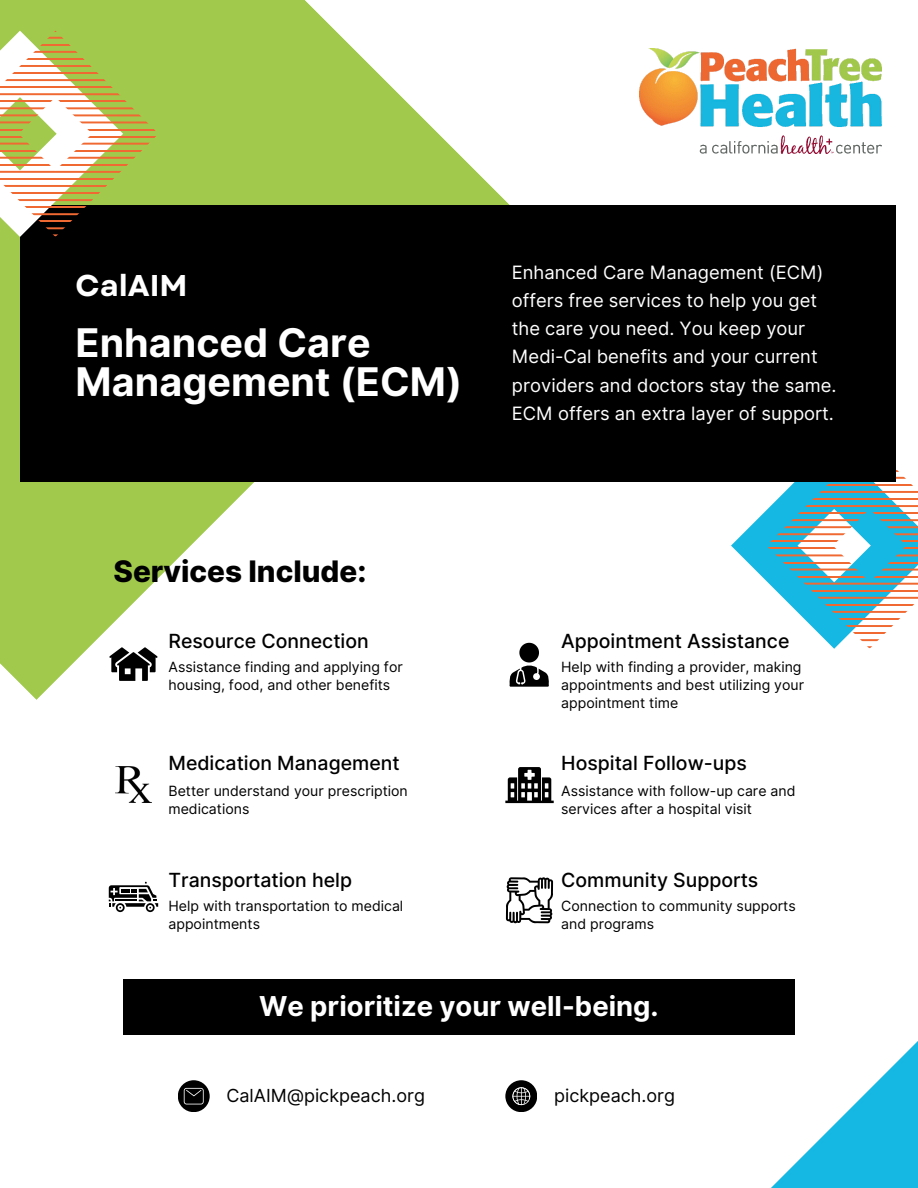
<style>
.page{position:relative;width:918px;height:1188px;background:#fff}
.page>*{position:absolute;margin:0;border:0;box-sizing:border-box;transform-origin:0 0}
.t1{font:700 39.45px/39.2px "Inter";color:#fff}
.t2{font:700 30px "Garet";color:#fff}
.t3{font:800 29.7px "Inter";color:#000}
.t4{font:700 27.45px "Inter";color:#fff}
.t5{font:500 19.5px "Inter";color:#000}
.t6{font:18.45px/28.2px "Inter";color:#fff}
.t7{font:18px "Inter";color:#000}
.t8{font:14.1px/18px "Inter";color:#000}
</style>
<div class="page">
<svg style="left:0;top:0;width:510px;height:700px"></svg>
<svg style="left:731px;top:476px;width:187px;height:170px"></svg>
<hr style="left:766px;top:442px;width:152px;height:2px;background:#f06933">
<hr style="left:766px;top:449px;width:152px;height:2px;background:#f06933">
<hr style="left:766px;top:456px;width:152px;height:2px;background:#f06933">
<hr style="left:766px;top:463px;width:152px;height:2px;background:#f06933">
<hr style="left:766px;top:470px;width:152px;height:2px;background:#f06933">
<hr style="left:766px;top:477px;width:152px;height:2px;background:#f06933">
<hr style="left:766px;top:484px;width:152px;height:2px;background:#f06933">
<hr style="left:766px;top:491px;width:152px;height:2px;background:#f06933">
<hr style="left:766px;top:498px;width:152px;height:2px;background:#f06933">
<hr style="left:766px;top:505px;width:152px;height:2px;background:#f06933">
<hr style="left:766px;top:512px;width:152px;height:2px;background:#f06933">
<hr style="left:766px;top:519px;width:152px;height:2px;background:#f06933">
<hr style="left:766px;top:526px;width:152px;height:2px;background:#f06933">
<hr style="left:766px;top:533px;width:152px;height:2px;background:#f06933">
<hr style="left:766px;top:540px;width:152px;height:2px;background:#f06933">
<hr style="left:766px;top:547px;width:152px;height:2px;background:#f06933">
<hr style="left:766px;top:554px;width:152px;height:3px;background:#f06933">
<hr style="left:766px;top:562px;width:152px;height:1px;background:#f06933">
<hr style="left:766px;top:569px;width:152px;height:2px;background:#f06933">
<hr style="left:766px;top:576px;width:152px;height:2px;background:#f06933">
<hr style="left:766px;top:583px;width:152px;height:2px;background:#f06933">
<hr style="left:766px;top:590px;width:152px;height:2px;background:#f06933">
<hr style="left:766px;top:597px;width:152px;height:2px;background:#f06933">
<hr style="left:766px;top:604px;width:152px;height:2px;background:#f06933">
<hr style="left:766px;top:611px;width:152px;height:2px;background:#f06933">
<hr style="left:766px;top:618px;width:152px;height:2px;background:#f06933">
<hr style="left:766px;top:625px;width:152px;height:2px;background:#f06933">
<hr style="left:767px;top:632px;width:151px;height:2px;background:#f06933">
<hr style="left:768px;top:639px;width:150px;height:2px;background:#f06933">
<hr style="left:769px;top:646px;width:149px;height:2px;background:#f06933">
<div style="left:20px;top:205px;width:876px;height:277px;background:#000"></div>
<div style="left:123px;top:979px;width:672px;height:56px;background:#000"></div>
<svg style="left:178px;top:1080px;width:32px;height:32px"></svg>
<div style="left:505px;top:1080px;width:32px;height:32px;background:#000;border-radius:50%"></div>
<svg style="left:512px;top:1087px;width:18px;height:18px"></svg>
<svg style="left:184px;top:1088px;width:20px;height:16px"></svg>
<svg style="left:0;top:32px;width:123px;height:205px"></svg>
<hr style="left:0;top:31px;width:159px;height:1px;background:#f06933">
<hr style="left:0;top:37px;width:159px;height:2px;background:#f06933">
<hr style="left:0;top:44px;width:159px;height:2px;background:#f06933">
<hr style="left:0;top:51px;width:159px;height:2px;background:#f06933">
<hr style="left:0;top:58px;width:159px;height:2px;background:#f06933">
<hr style="left:0;top:65px;width:159px;height:2px;background:#f06933">
<hr style="left:0;top:72px;width:159px;height:2px;background:#f06933">
<hr style="left:0;top:79px;width:159px;height:2px;background:#f06933">
<hr style="left:0;top:86px;width:159px;height:2px;background:#f06933">
<hr style="left:0;top:93px;width:159px;height:2px;background:#f06933">
<hr style="left:0;top:100px;width:159px;height:2px;background:#f06933">
<hr style="left:0;top:107px;width:159px;height:2px;background:#f06933">
<hr style="left:0;top:114px;width:159px;height:2px;background:#f06933">
<hr style="left:0;top:121px;width:159px;height:2px;background:#f06933">
<hr style="left:0;top:129px;width:159px;height:1px;background:#f06933">
<hr style="left:0;top:136px;width:159px;height:2px;background:#f06933">
<hr style="left:0;top:143px;width:159px;height:2px;background:#f06933">
<hr style="left:0;top:150px;width:159px;height:2px;background:#f06933">
<hr style="left:0;top:157px;width:159px;height:2px;background:#f06933">
<hr style="left:0;top:164px;width:159px;height:2px;background:#f06933">
<hr style="left:0;top:171px;width:159px;height:2px;background:#f06933">
<hr style="left:0;top:178px;width:159px;height:2px;background:#f06933">
<hr style="left:0;top:185px;width:159px;height:2px;background:#f06933">
<hr style="left:0;top:192px;width:159px;height:2px;background:#f06933">
<hr style="left:0;top:199px;width:159px;height:2px;background:#f06933">
<hr style="left:0;top:206px;width:159px;height:2px;background:#f06933">
<hr style="left:0;top:213px;width:159px;height:2px;background:#f06933">
<hr style="left:0;top:220px;width:159px;height:2px;background:#f06933">
<hr style="left:0;top:227px;width:159px;height:2px;background:#f06933">
<hr style="left:0;top:234px;width:159px;height:2px;background:#f06933">
<svg style="left:771px;top:1041px;width:147px;height:147px"></svg>
<img style="left:640px;top:48px;width:242px;height:106px">
<img style="left:116px;top:767px;width:36px;height:36px">
<svg style="left:509px;top:643px;width:40px;height:44px"></svg>
<svg style="left:505px;top:767px;width:49px;height:36px"></svg>
<svg style="left:109px;top:882px;width:49px;height:30px"></svg>
<svg style="left:506px;top:877px;width:47px;height:46px"></svg>
<svg style="left:109px;top:647px;width:49px;height:34px"></svg>
<h2 class="t2" style="left:75px;top:267px;width:114px">CalAIM</h2>
<h1 class="t1" style="left:75px;top:324px;width:388px">Enhanced Care<br>Management (ECM)</h1>
<h3 class="t6" style="left:512px;top:258px;width:326px">Enhanced Care Management (ECM) offers free services to help you get the care you need. You keep your Medi-Cal benefits and your current providers and doctors stay the same.<br>ECM offers an extra layer of support.</h3>
<h3 class="t3" style="left:114px;top:550px;width:254px">Services Include:</h3>
<h3 class="t5" style="left:169px;top:626px;width:202px">Resource Connection</h3>
<h3 class="t5" style="left:561px;top:626px;width:230px">Appointment Assistance</h3>
<p class="t8" style="left:169px;top:658px;width:236px">Assistance finding and applying for housing, food, and other benefits</p>
<p class="t8" style="left:561px;top:658px;width:244px">Help with finding a provider, making appointments and best utilizing your appointment time</p>
<h3 class="t5" style="left:169px;top:749px;width:233px">Medication Management</h3>
<h3 class="t5" style="left:561px;top:749px;width:187px">Hospital Follow-ups</h3>
<p class="t8" style="left:169px;top:782px;width:241px">Better understand your prescription medications</p>
<p class="t8" style="left:561px;top:782px;width:236px">Assistance with follow-up care and services after a hospital visit</p>
<h3 class="t5" style="left:169px;top:866px;width:185px">Transportation help</h3>
<h3 class="t5" style="left:561px;top:866px;width:199px">Community Supports</h3>
<p class="t8" style="left:169px;top:897px;width:236px">Help with transportation to medical appointments</p>
<p class="t8" style="left:561px;top:897px;width:236px">Connection to community supports and programs</p>
<h3 class="t4" style="left:259px;top:986px;width:401px">We prioritize your well-being.</h3>
<p class="t7" style="left:226px;top:1082px;width:200px">CalAIM@pickpeach.org</p>
<p class="t7" style="left:554px;top:1082px;width:122px">pickpeach.org</p>
</div>
